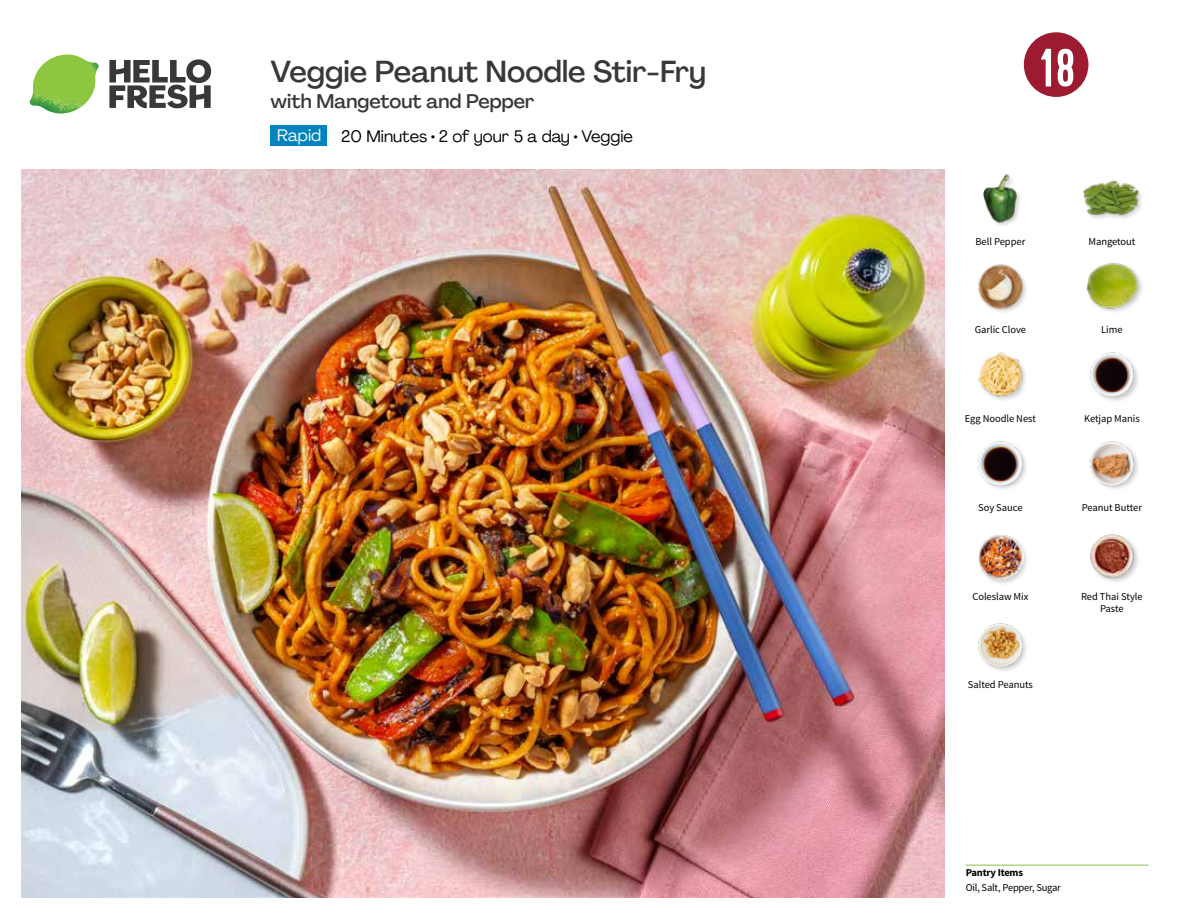
<style>
.page{position:relative;width:1188px;height:918px;background:#fff}
.page>*{position:absolute;margin:0;border:0;box-sizing:border-box;transform-origin:0 0}
.t1{font:54px "Kapra";color:#fff}
.t2{font:500 30px "Agrandir";color:#383839}
.t3{font:500 19.5px "Agrandir";color:#383839}
.t4{font:16.5px "Agrandir";color:#000}
.t5{font:16.5px "Agrandir";color:#fff}
.t6{font:10.5px/12px "Source Sans Pro";letter-spacing:-.005em;color:#000;text-align:center}
.t7{font:700 10.5px "Source Sans Pro";letter-spacing:-.02em;color:#000}
</style>
<div class="page">
<svg style="left:109px;top:59px;width:102px;height:49px"></svg>
<img style="left:30px;top:55px;width:69px;height:59px">
<img style="left:21px;top:170px;width:924px;height:728px">
<hr style="left:966px;top:865px;width:183px;height:1px;background:#82c341">
<div style="left:977px;top:534px;width:53px;height:53px;background:#000;opacity:.2"></div>
<img style="left:978px;top:535px;width:45px;height:45px">
<img style="left:978px;top:623px;width:48px;height:48px">
<img style="left:1090px;top:534px;width:48px;height:48px">
<img style="left:978px;top:352px;width:48px;height:48px">
<img style="left:978px;top:441px;width:48px;height:48px">
<img style="left:1090px;top:441px;width:48px;height:48px">
<img style="left:1090px;top:352px;width:48px;height:49px">
<img style="left:983px;top:174px;width:37px;height:52px">
<img style="left:978px;top:264px;width:48px;height:48px">
<img style="left:1086px;top:263px;width:55px;height:49px">
<div style="left:1082px;top:180px;width:63px;height:42px;background:#000;opacity:.2"></div>
<img style="left:1083px;top:180px;width:58px;height:37px">
<div style="left:271px;top:125px;width:56px;height:21px;background:#0083be"></div>
<svg style="left:1023px;top:32px;width:66px;height:65px"></svg>
<h2 class="t2" style="left:271px;top:53px;width:437px">Veggie Peanut Noodle Stir-Fry</h2>
<h1 class="t1" style="left:1040px;top:37px;width:36px">18</h1>
<h3 class="t3" style="left:271px;top:89px;width:265px">with Mangetout and Pepper</h3>
<h3 class="t5" style="left:277px;top:125px;width:46px">Rapid</h3>
<h3 class="t4" style="left:341px;top:126px;width:294px">20 Minutes • 2 of your 5 a day • Veggie</h3>
<p class="t6" style="left:976px;top:235px;width:51px">Bell Pepper</p>
<p class="t6" style="left:1088px;top:235px;width:48px">Mangetout</p>
<p class="t6" style="left:975px;top:324px;width:53px">Garlic Clove</p>
<p class="t6" style="left:1101px;top:324px;width:23px">Lime</p>
<p class="t6" style="left:965px;top:413px;width:73px">Egg Noodle Nest</p>
<p class="t6" style="left:1084px;top:413px;width:57px">Ketjap Manis</p>
<p class="t6" style="left:978px;top:502px;width:46px">Soy Sauce</p>
<p class="t6" style="left:1082px;top:502px;width:62px">Peanut Butter</p>
<p class="t6" style="left:972px;top:590px;width:57px">Coleslaw Mix</p>
<p class="t6" style="left:968px;top:679px;width:67px">Salted Peanuts</p>
<p class="t6" style="left:1081px;top:590px;width:63px">Red Thai Style<br>Paste</p>
<p class="t7" style="left:966px;top:866px;width:59px">Pantry Items</p>
<p class="t6" style="left:966px;top:881px;width:97px">Oil, Salt, Pepper, Sugar</p>
</div>
